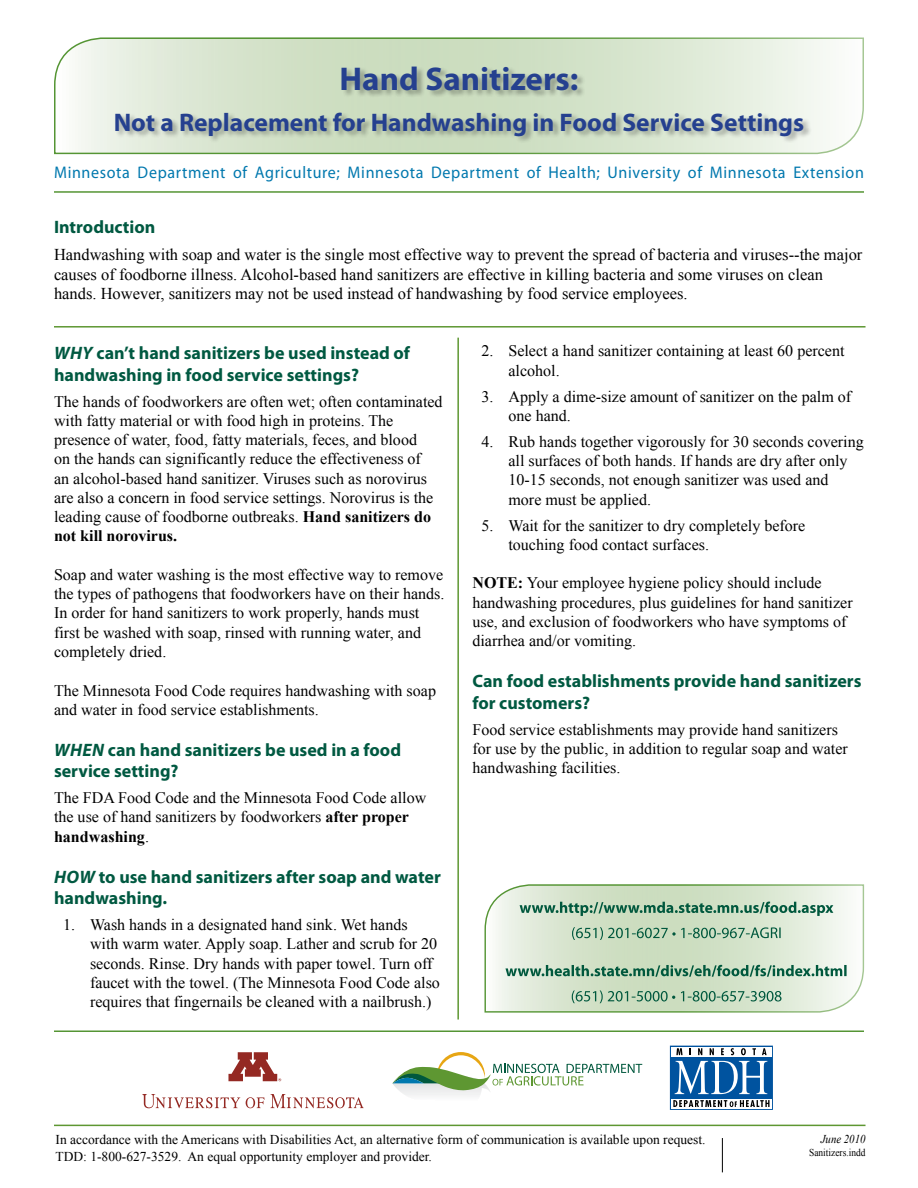
<style>
.page{position:relative;width:918px;height:1188px;background:#fff}
.page>*{position:absolute;margin:0;border:0;box-sizing:border-box;transform-origin:0 0}
.t1{font:700 33px "Myriad Pro";color:#25408f}
.t2{font:700 25.5px "Myriad Pro";color:#25408f}
.t3{font:700 18px/21.6px "Myriad Pro";color:#005941}
.t4{font:16.8px "Myriad Pro";letter-spacing:.04em;color:#0078ae;scale:.95 1}
.t5{font:16.5px/19.8px "Times New Roman";color:#000}
.t6{font:16.05px/19.2px "Times New Roman";color:#000}
.t7{font:13.5px/16.5px "Times New Roman";color:#000}
.t8{font:italic 12px "Times New Roman";color:#000;scale:.9 1}
.t9{font:10.5px "Times New Roman";color:#000;scale:.9 1}
.s1{font-style:italic}
.s2{font-weight:700}
</style>
<div class="page">
<hr style="left:54px;top:191px;width:810px;height:2px;background:#559534">
<hr style="left:722px;top:1138px;width:1px;height:34px;background:#000">
<hr style="left:54px;top:1125px;width:812px;height:1px;background:#5e9732">
<hr style="left:457px;top:338px;width:2px;height:682px;background:#5e9732">
<hr style="left:54px;top:326px;width:812px;height:2px;background:#5e9732">
<svg style="left:54px;top:37px;width:810px;height:118px"></svg>
<div style="left:115px;top:67px;width:697px;height:77px;background:#000;opacity:.3"></div>
<hr style="left:392px;top:1091px;width:99px;height:1px;background:#e9e9ea">
<hr style="left:392px;top:1092px;width:99px;height:1px;background:#eaebec">
<hr style="left:392px;top:1093px;width:99px;height:1px;background:#ededee">
<hr style="left:392px;top:1094px;width:99px;height:1px;background:#eeefef">
<hr style="left:392px;top:1095px;width:99px;height:1px;background:#f1f1f2">
<hr style="left:392px;top:1096px;width:99px;height:1px;background:#f3f3f4">
<hr style="left:392px;top:1097px;width:99px;height:1px;background:#f5f6f6">
<hr style="left:392px;top:1098px;width:99px;height:1px;background:#f8f8f9">
<hr style="left:392px;top:1099px;width:99px;height:1px;background:#fafafb">
<svg style="left:392px;top:1052px;width:250px;height:39px"></svg>
<svg style="left:270px;top:1094px;width:94px;height:14px"></svg>
<svg style="left:246px;top:1097px;width:18px;height:11px"></svg>
<svg style="left:142px;top:1094px;width:98px;height:14px"></svg>
<svg style="left:228px;top:1052px;width:53px;height:29px"></svg>
<svg style="left:670px;top:1046px;width:103px;height:64px"></svg>
<hr style="left:54px;top:1030px;width:810px;height:2px;background:#559534">
<svg style="left:484px;top:884px;width:381px;height:129px"></svg>
<svg style="left:572px;top:990px;width:210px;height:13px;background:#a0c1a6"></svg>
<svg style="left:505px;top:965px;width:342px;height:12px;background:#85af97"></svg>
<svg style="left:572px;top:927px;width:209px;height:13px;background:#a1c1a6"></svg>
<svg style="left:520px;top:902px;width:313px;height:14px;background:#92b79f"></svg>
<h1 class="t1" style="left:340px;top:57px;width:240px">Hand Sanitizers:</h1>
<h2 class="t2" style="left:114px;top:105px;width:692px">Not a Replacement for Handwashing in Food Service Settings</h2>
<p class="t4" style="left:54px;top:162px;width:854px">Minnesota Department of Agriculture; Minnesota Department of Health; University of Minnesota Extension</p>
<p class="t3" style="left:54px;top:216px;width:103px">Introduction</p>
<p class="t5" style="left:54px;top:244px;width:810px">Handwashing with soap and water is the single most effective way to prevent the spread of bacteria and viruses--the major causes of foodborne illness. Alcohol-based hand sanitizers are effective in killing bacteria and some viruses on clean hands. However, sanitizers may not be used instead of handwashing by food service employees.</p>
<p class="t3" style="left:54px;top:342px;width:358px"><span class="s1">WHY</span> can’t hand sanitizers be used instead of handwashing in food service settings?</p>
<p class="t6" style="left:54px;top:391px;width:390px">The hands of foodworkers are often wet; often contaminated with fatty material or with food high in proteins. The presence of water, food, fatty materials, feces, and blood<br>on the hands can significantly reduce the effectiveness of<br>an alcohol-based hand sanitizer. Viruses such as norovirus are also a concern in food service settings. Norovirus is the leading cause of foodborne outbreaks. <span class="s2">Hand sanitizers do not kill norovirus.</span></p>
<p class="t6" style="left:54px;top:565px;width:392px">Soap and water washing is the most effective way to remove the types of pathogens that foodworkers have on their hands.<br>In order for hand sanitizers to work properly, hands must first be washed with soap, rinsed with running water, and completely dried.</p>
<p class="t6" style="left:54px;top:680px;width:384px">The Minnesota Food Code requires handwashing with soap and water in food service establishments.</p>
<p class="t3" style="left:54px;top:738px;width:349px"><span class="s1">WHEN</span> can hand sanitizers be used in a food service setting?</p>
<p class="t6" style="left:54px;top:788px;width:374px">The FDA Food Code and the Minnesota Food Code allow the use of hand sanitizers by foodworkers <span class="s2">after proper handwashing</span>.</p>
<p class="t3" style="left:54px;top:865px;width:388px"><span class="s1">HOW</span> to use hand sanitizers after soap and water handwashing.</p>
<p class="t6" style="left:90px;top:915px;width:351px;text-indent:-27px">1. Wash hands in a designated hand sink. Wet hands with warm water. Apply soap. Lather and scrub for 20 seconds. Rinse. Dry hands with paper towel. Turn off faucet with the towel. (The Minnesota Food Code also requires that fingernails be cleaned with a nailbrush.)</p>
<p class="t6" style="left:508px;top:341px;width:338px;text-indent:-27px">2. Select a hand sanitizer containing at least 60 percent alcohol.</p>
<p class="t6" style="left:508px;top:386px;width:344px;text-indent:-27px">3. Apply a dime-size amount of sanitizer on the palm of one hand.</p>
<p class="t6" style="left:508px;top:432px;width:357px;text-indent:-27px">4. Rub hands together vigorously for 30 seconds covering all surfaces of both hands. If hands are dry after only 10-15 seconds, not enough sanitizer was used and more must be applied.</p>
<p class="t6" style="left:508px;top:515px;width:298px;text-indent:-27px">5. Wait for the sanitizer to dry completely before touching food contact surfaces.</p>
<p class="t6" style="left:472px;top:573px;width:382px"><span class="s2">NOTE:</span> Your employee hygiene policy should include handwashing procedures, plus guidelines for hand sanitizer use, and exclusion of foodworkers who have symptoms of diarrhea and/or vomiting.</p>
<p class="t3" style="left:472px;top:670px;width:391px">Can food establishments provide hand sanitizers for customers?</p>
<p class="t6" style="left:472px;top:719px;width:377px">Food service establishments may provide hand sanitizers for use by the public, in addition to regular soap and water handwashing facilities.</p>
<p class="t7" style="left:56px;top:1131px;width:652px">In accordance with the Americans with Disabilities Act, an alternative form of communication is available upon request.<br>TDD: 1-800-627-3529. An equal opportunity employer and provider.</p>
<p class="t8" style="left:821px;top:1131px;width:51px">June 2010</p>
<p class="t9" style="left:809px;top:1145px;width:64px">Sanitizers.indd</p>
</div>
